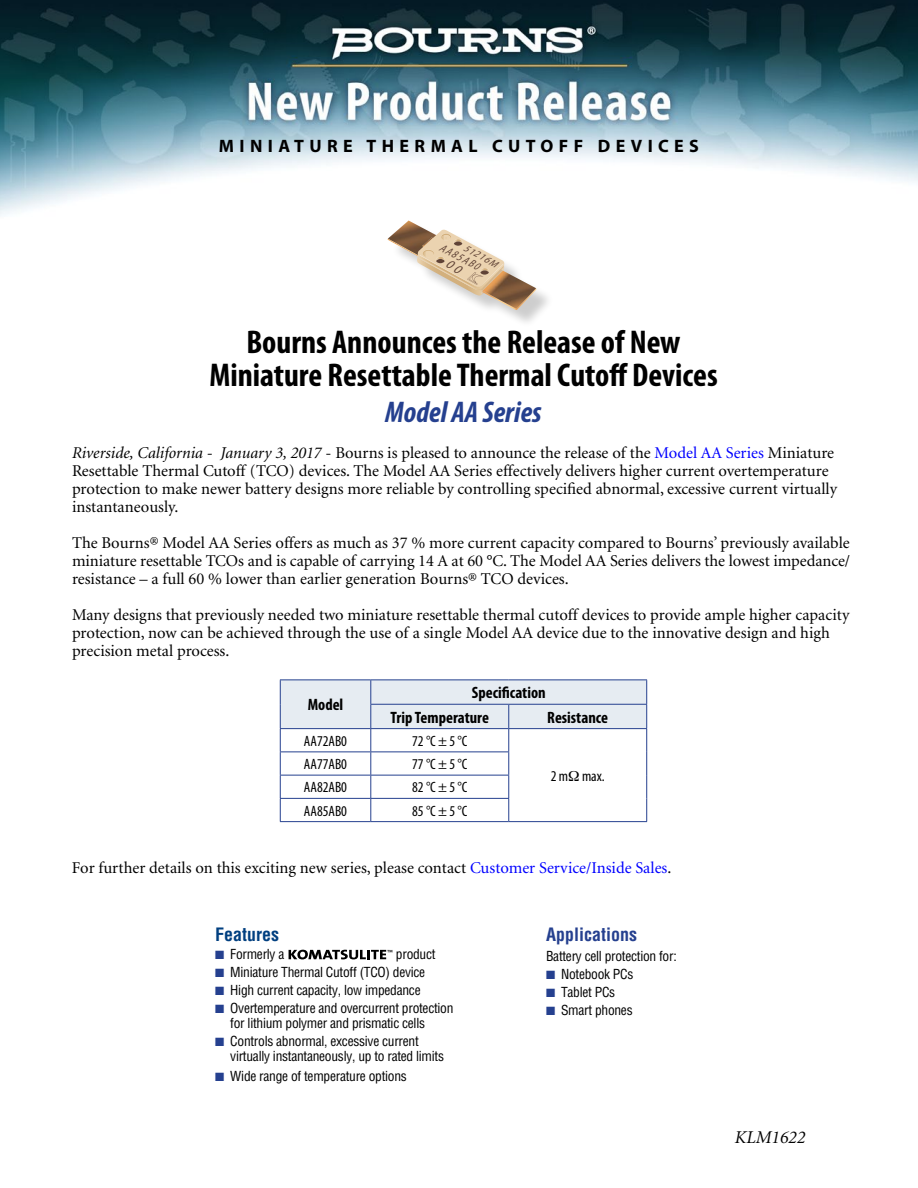
<style>
.page{position:relative;width:918px;height:1188px;background:#fff}
.page>*{position:absolute;margin:0;border:0;box-sizing:border-box;transform-origin:0 0}
.t1{font:700 condensed 33px/33px "Myriad Pro";color:#000;text-align:center}
.t2{font:italic 700 condensed 30px "Myriad Pro";color:#25408f}
.t3{font:700 18px "Myriad Pro";letter-spacing:.3em;color:#000}
.t4{font:700 condensed 18px "Helvetica";color:#25408f}
.t5{font:700 condensed 18px "Helvetica";color:#003f80}
.t6{font:italic 18px "Minion";color:#000}
.t7{font:16.5px/18px "Minion";color:#000}
.t8{font:700 condensed 16.5px/24.3px "Myriad Pro";color:#000}
.t9{font:condensed 15px "Myriad Pro";color:#000}
.t10{font:condensed 13.5px/15px "Helvetica";letter-spacing:-.02em;color:#000}
.t11{font:italic 11.4px "Myriad Pro";color:#604336;scale:.78 1}
.t12{font:italic 9.9px "Myriad Pro";color:#604336;scale:.95 1}
.t13{font:9px "Myriad Pro";color:#000}
.s1{font-style:italic}
.s2{color:#00f}
.s3{color:#25408f}
</style>
<div class="page">
<img style="left:0;top:0;width:918px;height:216px">
<hr style="left:280px;top:821px;width:91px;height:1px;background:#25408f">
<hr style="left:371px;top:821px;width:138px;height:1px;background:#25408f">
<hr style="left:509px;top:821px;width:138px;height:1px;background:#25408f">
<div style="left:391px;top:224px;width:164px;height:104px;background:#000;opacity:.2"></div>
<img style="left:391px;top:221px;width:48px;height:5px">
<svg style="left:289px;top:950px;width:97px;height:9px"></svg>
<svg style="left:280px;top:680px;width:367px;height:141px"></svg>
<svg style="left:388px;top:226px;width:148px;height:84px"></svg>
<p class="t3" style="left:219px;top:134px;width:482px">MINIATURE THERMAL CUTOFF DEVICES</p>
<p class="t11" style="left:444px;top:240px;width:57px;rotate:28deg">AA85AB0</p>
<p class="t12" style="left:467px;top:242px;width:40px;rotate:29deg">51216M</p>
<h1 class="t1" style="left:209px;top:326px;width:510px">Bourns Announces the Release of New<br>Miniature Resettable Thermal Cutoff Devices</h1>
<h2 class="t2" style="left:385px;top:396px;width:158px">Model AA Series</h2>
<p class="t7" style="left:72px;top:444px;width:767px"><span class="s1">Riverside, California - January 3, 2017</span> - Bourns is pleased to announce the release of the <span class="s2">Model AA Series</span> Miniature Resettable Thermal Cutoff (TCO) devices. The Model AA Series effectively delivers higher current overtemperature protection to make newer battery designs more reliable by controlling specified abnormal, excessive current virtually instantaneously.</p>
<p class="t7" style="left:72px;top:534px;width:780px;text-align:justify">The Bourns® Model AA Series offers as much as 37 % more current capacity compared to Bourns’ previously available miniature resettable TCOs and is capable of carrying 14 A at 60 °C. The Model AA Series delivers the lowest impedance/ resistance – a full 60 % lower than earlier generation Bourns® TCO devices.</p>
<p class="t7" style="left:72px;top:606px;width:779px">Many designs that previously needed two miniature resettable thermal cutoff devices to provide ample higher capacity protection, now can be achieved through the use of a single Model AA device due to the innovative design and high precision metal process.</p>
<p class="t8" style="left:308px;top:693px;width:37px">Model</p>
<p class="t8" style="left:391px;top:681px;width:157px;text-indent:81px">Specification<br>Trip Temperature</p>
<p class="t8" style="left:547px;top:705px;width:62px">Resistance</p>
<p class="t9" style="left:304px;top:732px;width:45px">AA72AB0</p>
<p class="t9" style="left:412px;top:732px;width:57px">72 °C ± 5 °C</p>
<p class="t9" style="left:304px;top:755px;width:45px">AA77AB0</p>
<p class="t9" style="left:412px;top:755px;width:57px">77 °C ± 5 °C</p>
<p class="t9" style="left:304px;top:778px;width:45px">AA82AB0</p>
<p class="t9" style="left:412px;top:778px;width:57px">82 °C ± 5 °C</p>
<p class="t9" style="left:304px;top:802px;width:45px">AA85AB0</p>
<p class="t9" style="left:412px;top:802px;width:57px">85 °C ± 5 °C</p>
<p class="t9" style="left:551px;top:767px;width:56px">2 m max.</p>
<p class="t7" style="left:72px;top:859px;width:601px">For further details on this exciting new series, please contact <span class="s2">Customer Service/Inside Sales</span>.</p>
<p class="t5" style="left:215px;top:924px;width:65px">Features</p>
<p class="t10" style="left:215px;top:947px;width:71px"><span class="s3">■</span> Formerly a</p>
<p class="t10" style="left:396px;top:947px;width:41px">product</p>
<p class="t10" style="left:215px;top:965px;width:211px"><span class="s3">■</span> Miniature Thermal Cutoff (TCO) device</p>
<p class="t10" style="left:215px;top:983px;width:207px"><span class="s3">■</span> High current capacity, low impedance</p>
<p class="t10" style="left:230px;top:1001px;width:225px;text-indent:-15px"><span class="s3">■</span> Overtemperature and overcurrent protection for lithium polymer and prismatic cells</p>
<p class="t10" style="left:230px;top:1034px;width:215px;text-indent:-15px"><span class="s3">■</span> Controls abnormal, excessive current virtually instantaneously, up to rated limits</p>
<p class="t10" style="left:215px;top:1068px;width:193px"><span class="s3">■</span> Wide range of temperature options</p>
<p class="t13" style="left:387px;top:948px;width:7px">™</p>
<p class="t4" style="left:546px;top:924px;width:93px">Applications</p>
<p class="t10" style="left:546px;top:948px;width:132px">Battery cell protection for:</p>
<p class="t10" style="left:546px;top:966px;width:89px"><span class="s3">■</span> Notebook PCs</p>
<p class="t10" style="left:546px;top:984px;width:71px"><span class="s3">■</span> Tablet PCs</p>
<p class="t10" style="left:546px;top:1002px;width:88px"><span class="s3">■</span> Smart phones</p>
<p class="t6" style="left:735px;top:1128px;width:72px">KLM1622</p>
</div>
